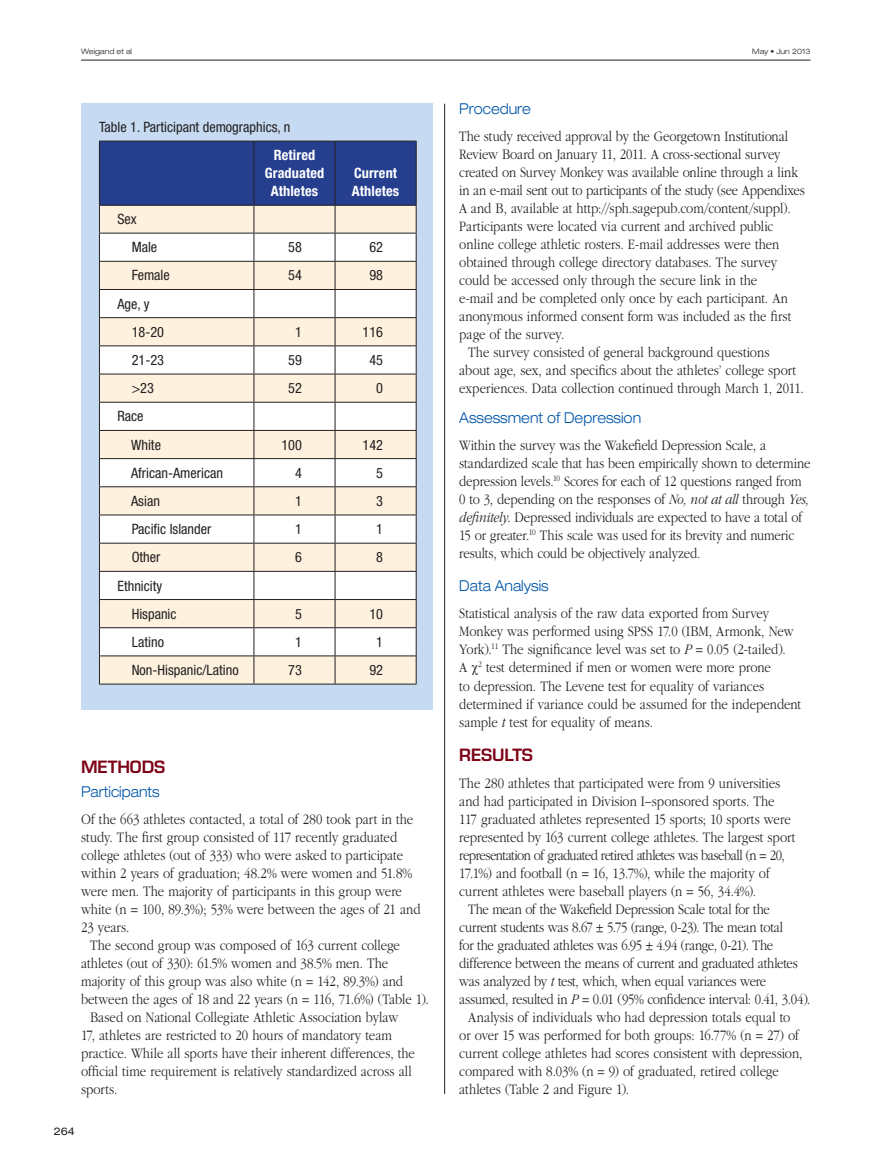
<style>
.page{position:relative;width:878px;height:1175px;background:#fff}
.page>*{position:absolute;margin:0;border:0;box-sizing:border-box;transform-origin:0 0}
.SEC-A{font:600 16.5px "Eurostile";letter-spacing:-.005em;color:#7d0216}
.Text-Indent{font:300 15px/18px "ITC Garamond Std";letter-spacing:-.005em;color:#231f20;scale:.85 1}
.SEC-B{font:300 expanded 15px "Helvetica Neue LT Std";color:#0156a8;scale:.9 1}
.SEC-AB{font:300 expanded 15px "Helvetica Neue LT Std";color:#0156a8;scale:.9 1}
.TT{font:condensed 14.25px "Helvetica Neue LT Std";color:#231f20}
.CH{font:700 condensed 14.25px/18px "Helvetica Neue LT Std";letter-spacing:.01em;color:#fff;text-align:center}
.TN{font:condensed 14.25px "Helvetica Neue LT Std";color:#231f20}
.t1{font:expanded 10.5px "Helvetica Neue LT Std";color:#231f20}
.t2{font:300 expanded 7.5px "Helvetica Neue LT Std";color:#231f20}
.s1{font-style:italic}
</style>
<div class="page">
<hr style="left:444px;top:104px;width:1px;height:990px;background:#231f20">
<hr style="left:81px;top:60px;width:729px;height:1px;background:#231f20">
<div style="left:81px;top:104px;width:351px;height:606px;background:#c6dbf1"></div>
<svg style="left:99px;top:141px;width:318px;height:542px;background:#dbd9d9"></svg>
<hr style="left:99px;top:683px;width:155px;height:1px;background:#231f20">
<hr style="left:254px;top:683px;width:81px;height:1px;background:#231f20">
<hr style="left:335px;top:683px;width:81px;height:1px;background:#231f20">
<p class="t2" style="left:81px;top:46px;width:52px">Weigand et al</p>
<p class="t2" style="left:752px;top:46px;width:60px">May • Jun 2013</p>
<p class="TN" style="left:99px;top:118px;width:193px">Table 1. Participant demographics, n</p>
<p class="CH" style="left:265px;top:146px;width:61px">Retired<br>Graduated<br>Athletes</p>
<p class="CH" style="left:352px;top:164px;width:49px;text-align:left">Current<br>Athletes</p>
<p class="TT" style="left:117px;top:211px;width:21px">Sex</p>
<p class="TT" style="left:132px;top:239px;width:27px">Male</p>
<p class="TT" style="left:288px;top:239px;width:15px">58</p>
<p class="TT" style="left:369px;top:239px;width:15px">62</p>
<p class="TT" style="left:132px;top:267px;width:40px">Female</p>
<p class="TT" style="left:288px;top:267px;width:15px">54</p>
<p class="TT" style="left:369px;top:267px;width:15px">98</p>
<p class="TT" style="left:117px;top:295px;width:34px">Age, y</p>
<p class="TT" style="left:132px;top:323px;width:34px">18-20</p>
<p class="TT" style="left:295px;top:323px;width:8px">1</p>
<p class="TT" style="left:362px;top:323px;width:22px">116</p>
<p class="TT" style="left:132px;top:352px;width:34px">21-23</p>
<p class="TT" style="left:288px;top:352px;width:15px">59</p>
<p class="TT" style="left:369px;top:352px;width:15px">45</p>
<p class="TT" style="left:132px;top:380px;width:24px">&gt;23</p>
<p class="TT" style="left:288px;top:380px;width:15px">52</p>
<p class="TT" style="left:376px;top:380px;width:8px">0</p>
<p class="TT" style="left:117px;top:408px;width:28px">Race</p>
<p class="TT" style="left:131px;top:436px;width:31px">White</p>
<p class="TT" style="left:281px;top:436px;width:22px">100</p>
<p class="TT" style="left:362px;top:436px;width:22px">142</p>
<p class="TT" style="left:131px;top:464px;width:93px">African-American</p>
<p class="TT" style="left:295px;top:464px;width:8px">4</p>
<p class="TT" style="left:376px;top:464px;width:8px">5</p>
<p class="TT" style="left:131px;top:492px;width:30px">Asian</p>
<p class="TT" style="left:295px;top:492px;width:8px">1</p>
<p class="TT" style="left:376px;top:492px;width:8px">3</p>
<p class="TT" style="left:132px;top:521px;width:81px">Pacific Islander</p>
<p class="TT" style="left:295px;top:521px;width:8px">1</p>
<p class="TT" style="left:376px;top:521px;width:8px">1</p>
<p class="TT" style="left:132px;top:549px;width:30px">Other</p>
<p class="TT" style="left:295px;top:549px;width:8px">6</p>
<p class="TT" style="left:376px;top:549px;width:8px">8</p>
<p class="TT" style="left:117px;top:577px;width:46px">Ethnicity</p>
<p class="TT" style="left:132px;top:605px;width:46px">Hispanic</p>
<p class="TT" style="left:295px;top:605px;width:8px">5</p>
<p class="TT" style="left:369px;top:605px;width:15px">10</p>
<p class="TT" style="left:132px;top:633px;width:34px">Latino</p>
<p class="TT" style="left:295px;top:633px;width:8px">1</p>
<p class="TT" style="left:376px;top:633px;width:8px">1</p>
<p class="TT" style="left:132px;top:662px;width:109px">Non-Hispanic/Latino</p>
<p class="TT" style="left:288px;top:662px;width:15px">73</p>
<p class="TT" style="left:369px;top:662px;width:15px">92</p>
<p class="SEC-A" style="left:81px;top:756px;width:86px">METHODS</p>
<p class="SEC-AB" style="left:81px;top:782px;width:89px">Participants</p>
<p class="Text-Indent" style="left:81px;top:810px;width:401px">Of the 663 athletes contacted, a total of 280 took part in the study. The first group consisted of 117 recently graduated college athletes (out of 333) who were asked to participate within 2 years of graduation; 48.2% were women and 51.8% were men. The majority of participants in this group were white (n = 100, 89.3%); 53% were between the ages of 21 and 23 years.</p>
<p class="Text-Indent" style="left:81px;top:936px;width:410px;text-indent:9px">The second group was composed of 163 current college athletes (out of 330): 61.5% women and 38.5% men. The majority of this group was also white (n = 142, 89.3%) and between the ages of 18 and 22 years (n = 116, 71.6%) (Table 1).</p>
<p class="Text-Indent" style="left:81px;top:1008px;width:394px;text-indent:9px">Based on National Collegiate Athletic Association bylaw 17, athletes are restricted to 20 hours of mandatory team practice. While all sports have their inherent differences, the official time requirement is relatively standardized across all sports.</p>
<p class="t1" style="left:54px;top:1124px;width:23px">264</p>
<p class="SEC-B" style="left:459px;top:100px;width:81px">Procedure</p>
<p class="Text-Indent" style="left:459px;top:128px;width:408px">The study received approval by the Georgetown Institutional Review Board on January 11, 2011. A cross-sectional survey created on Survey Monkey was available online through a link in an e-mail sent out to participants of the study (see Appendixes A and B, available at http://sph.sagepub.com/content/suppl).<br>Participants were located via current and archived public online college athletic rosters. E-mail addresses were then obtained through college directory databases. The survey could be accessed only through the secure link in the<br>e-mail and be completed only once by each participant. An anonymous informed consent form was included as the first page of the survey.</p>
<p class="Text-Indent" style="left:459px;top:344px;width:407px;text-indent:9px">The survey consisted of general background questions about age, sex, and specifics about the athletes’ college sport experiences. Data collection continued through March 1, 2011.</p>
<p class="SEC-B" style="left:459px;top:409px;width:204px">Assessment of Depression</p>
<p class="Text-Indent" style="left:459px;top:437px;width:414px">Within the survey was the Wakefield Depression Scale, a standardized scale that has been empirically shown to determine depression levels.<sup>10</sup> Scores for each of 12 questions ranged from 0 to 3, depending on the responses of <span class="s1">No, not at all</span> through <span class="s1">Yes, definitely</span>. Depressed individuals are expected to have a total of 15 or greater.<sup>10</sup> This scale was used for its brevity and numeric results, which could be objectively analyzed.</p>
<p class="SEC-B" style="left:459px;top:577px;width:101px">Data Analysis</p>
<p class="Text-Indent" style="left:459px;top:605px;width:403px">Statistical analysis of the raw data exported from Survey Monkey was performed using SPSS 17.0 (IBM, Armonk, New York).<sup>11</sup> The significance level was set to <span class="s1">P</span> = 0.05 (2-tailed).<br>A <sup>2</sup> test determined if men or women were more prone<br>to depression. The Levene test for equality of variances determined if variance could be assumed for the independent sample <span class="s1">t</span> test for equality of means.</p>
<p class="SEC-A" style="left:459px;top:744px;width:75px">RESULTS</p>
<p class="Text-Indent" style="left:459px;top:774px;width:397px">The 280 athletes that participated were from 9 universities and had participated in Division I–sponsored sports. The 117 graduated athletes represented 15 sports; 10 sports were represented by 163 current college athletes. The largest sport representation of graduated retired athletes was baseball (n = 20, 17.1%) and football (n = 16, 13.7%), while the majority of current athletes were baseball players (n = 56, 34.4%).</p>
<p class="Text-Indent" style="left:459px;top:900px;width:414px;text-indent:9px">The mean of the Wakefield Depression Scale total for the current students was 8.67 ± 5.75 (range, 0-23). The mean total<br>for the graduated athletes was 6.95 ± 4.94 (range, 0-21). The difference between the means of current and graduated athletes was analyzed by <span class="s1">t</span> test, which, when equal variances were assumed, resulted in <span class="s1">P</span> = 0.01 (95% confidence interval: 0.41, 3.04).</p>
<p class="Text-Indent" style="left:459px;top:1008px;width:405px;text-indent:9px">Analysis of individuals who had depression totals equal to or over 15 was performed for both groups: 16.77% (n = 27) of current college athletes had scores consistent with depression, compared with 8.03% (n = 9) of graduated, retired college athletes (Table 2 and Figure 1).</p>
</div>
